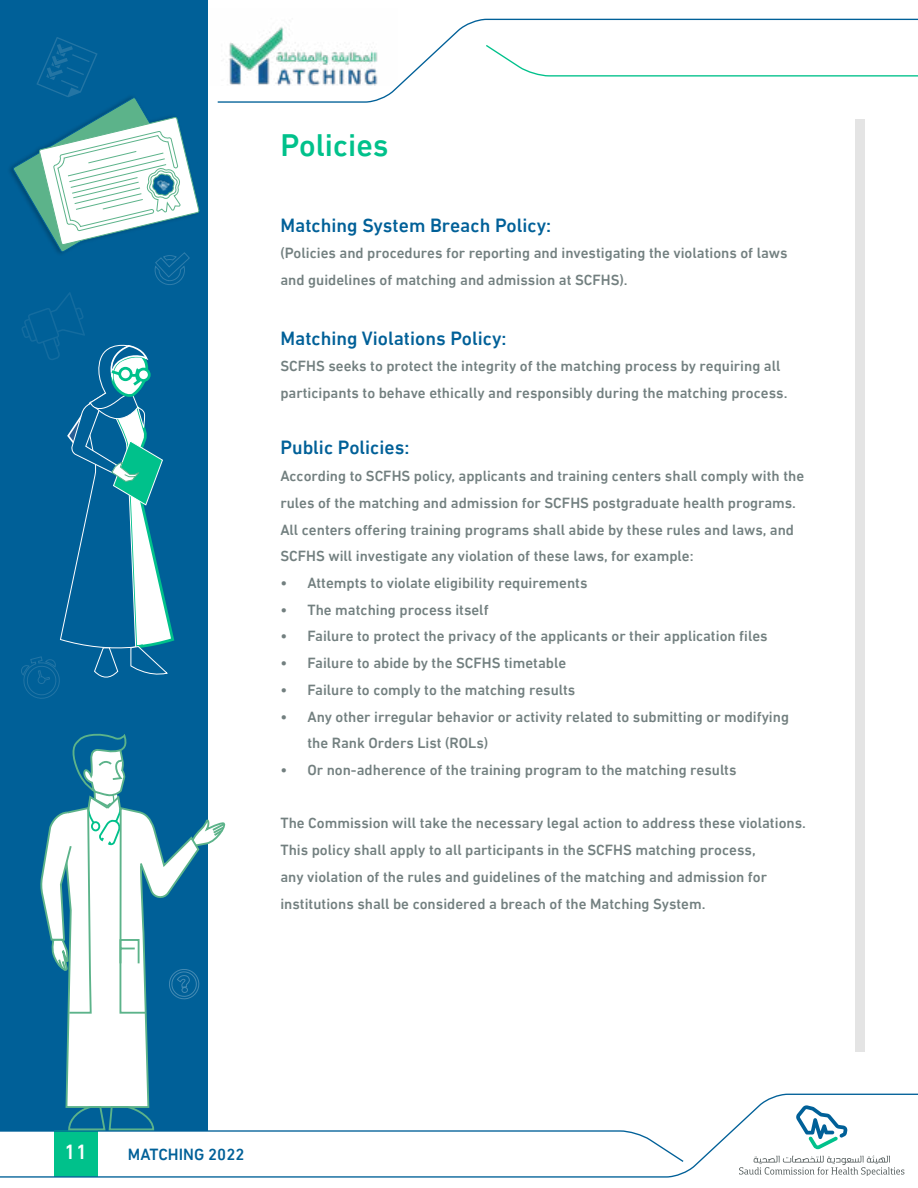
<style>
.page{position:relative;width:918px;height:1188px;background:#fff}
.page>*{position:absolute;margin:0;border:0;box-sizing:border-box;transform-origin:0 0}
.t1{font:500 31.8px "DIN Next LTW23";color:#00c18b}
.t2{font:500 20.85px "DIN Next LTW23";color:#fff}
.t3{font:500 19.5px "DIN Next LTW23";color:#006098}
.t4{font:500 16.5px "DIN Next LTW23";color:#006098}
.t5{font:500 15px/26.7px "DIN Next LTW23";color:#727f7f}
</style>
<div class="page">
<div style="left:0;top:0;width:208px;height:1130px;background:#006098"></div>
<svg style="left:217px;top:18px;width:701px;height:85px"></svg>
<svg style="left:484px;top:44px;width:434px;height:33px"></svg>
<svg style="left:0;top:1093px;width:918px;height:85px"></svg>
<svg style="left:796px;top:1105px;width:51px;height:44px"></svg>
<svg style="left:739px;top:1156px;width:165px;height:20px"></svg>
<div style="left:855px;top:119px;width:10px;height:933px;background:#e4e4e4"></div>
<svg style="left:21px;top:292px;width:154px;height:407px"></svg>
<svg style="left:12px;top:37px;width:187px;height:248px"></svg>
<svg style="left:0;top:733px;width:685px;height:430px"></svg>
<h1 class="t1" style="left:280px;top:126px;width:110px">Policies</h1>
<h3 class="t3" style="left:280px;top:214px;width:272px">Matching System Breach Policy:</h3>
<p class="t5" style="left:280px;top:240px;width:509px">(Policies and procedures for reporting and investigating the violations of laws and guidelines of matching and admission at SCFHS).</p>
<h3 class="t3" style="left:280px;top:326px;width:228px">Matching Violations Policy:</h3>
<p class="t5" style="left:280px;top:353px;width:509px">SCFHS seeks to protect the integrity of the matching process by requiring all participants to behave ethically and responsibly during the matching process.</p>
<h3 class="t3" style="left:280px;top:436px;width:131px">Public Policies:</h3>
<p class="t5" style="left:280px;top:463px;width:525px">According to SCFHS policy, applicants and training centers shall comply with the rules of the matching and admission for SCFHS postgraduate health programs.<br>All centers offering training programs shall abide by these rules and laws, and SCFHS will investigate any violation of these laws, for example:</p>
<p class="t5" style="left:280px;top:570px;width:309px">• Attempts to violate eligibility requirements</p>
<p class="t5" style="left:280px;top:596px;width:210px">• The matching process itself</p>
<p class="t5" style="left:280px;top:623px;width:489px">• Failure to protect the privacy of the applicants or their application files</p>
<p class="t5" style="left:280px;top:650px;width:287px">• Failure to abide by the SCFHS timetable</p>
<p class="t5" style="left:280px;top:676px;width:297px">• Failure to comply to the matching results</p>
<p class="t5" style="left:307px;top:703px;width:483px;text-indent:-27px">• Any other irregular behavior or activity related to submitting or modifying the Rank Orders List (ROLs)</p>
<p class="t5" style="left:280px;top:757px;width:458px">• Or non-adherence of the training program to the matching results</p>
<p class="t5" style="left:280px;top:810px;width:527px">The Commission will take the necessary legal action to address these violations.<br>This policy shall apply to all participants in the SCFHS matching process,<br>any violation of the rules and guidelines of the matching and admission for institutions shall be considered a breach of the Matching System.</p>
<h2 class="t2" style="left:64px;top:1139px;width:24px">11</h2>
<p class="t4" style="left:128px;top:1145px;width:118px">MATCHING 2022</p>
</div>
